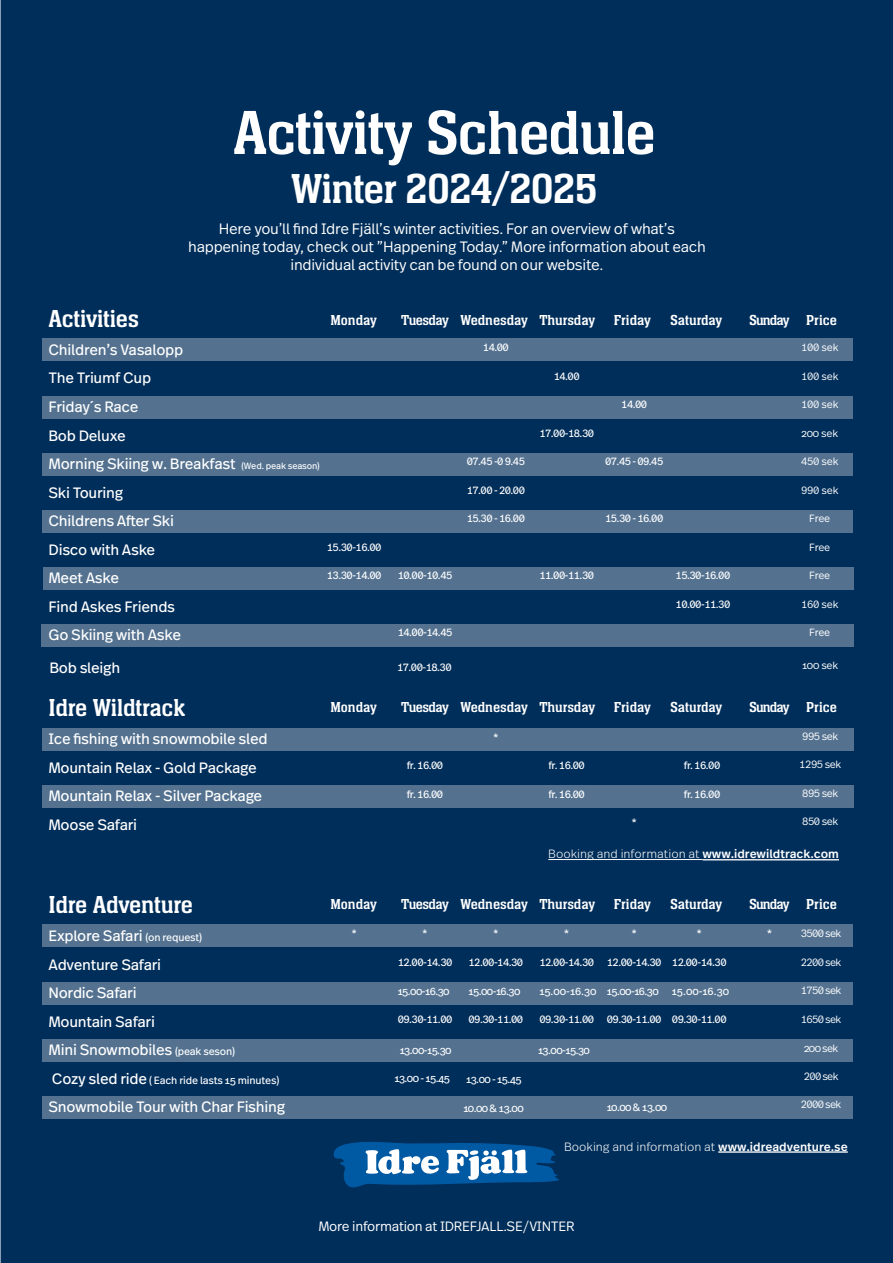
<style>
.page{position:relative;width:893px;height:1263px;background:#fff}
.page>*{position:absolute;margin:0;border:0;box-sizing:border-box;transform-origin:0 0}
.t1{font:64.5px "Neue Aachen Pro";letter-spacing:-.02em;color:#fff}
.t2{font:43.5px "Neue Aachen Pro";letter-spacing:-.02em;color:#fff}
.t3{font:25.5px "Neue Aachen Pro";letter-spacing:-.01em;color:#fff}
.t4{font:15px/28.5px "Real Text Pro";letter-spacing:-.02em;color:#fff}
.t5{font:300 15px/18px "Real Text Pro";letter-spacing:-.02em;color:#fff;text-align:center}
.t6{font:15px "Neue Aachen Pro";letter-spacing:-.01em;color:#fff}
.t7{font:15px "Neue Aachen Pro";letter-spacing:-.05em;color:#fff}
.t8{font:300 13.5px "Real Text Pro";letter-spacing:-.02em;color:#fff}
.t9{font:300 12px "Real Text Pro";color:#fff}
.t10{font:10.5px "Real Text Pro";letter-spacing:-.05em;color:#fff}
.t11{font:300 10.5px "Real Text Pro";letter-spacing:-.04em;color:#fff}
.t12{font:10.5px "Real Text Pro";letter-spacing:-.02em;color:#fff}
.s1{font-size:9px}
.s2{font-size:10.5px}
.s3{font-size:15px}
.s4{font-weight:500}
</style>
<div class="page">
<div style="left:1px;top:1px;width:892px;height:1261px;background:#002e5a"></div>
<div style="left:42px;top:338px;width:810px;height:23px;background:#547290"></div>
<div style="left:42px;top:396px;width:810px;height:23px;background:#547290"></div>
<div style="left:42px;top:453px;width:810px;height:23px;background:#547290"></div>
<div style="left:42px;top:510px;width:810px;height:23px;background:#547290"></div>
<svg style="left:334px;top:1142px;width:225px;height:46px"></svg>
<div style="left:42px;top:728px;width:811px;height:23px;background:#547290"></div>
<div style="left:42px;top:785px;width:811px;height:23px;background:#547290"></div>
<hr style="left:548px;top:859px;width:154px;height:1px;background:#fff">
<hr style="left:702px;top:859px;width:137px;height:1px;background:#fff">
<hr style="left:718px;top:1151px;width:130px;height:2px;background:#fff">
<div style="left:43px;top:567px;width:810px;height:23px;background:#547290"></div>
<div style="left:42px;top:924px;width:810px;height:23px;background:#547290"></div>
<div style="left:42px;top:982px;width:810px;height:23px;background:#547290"></div>
<div style="left:42px;top:1039px;width:810px;height:23px;background:#547290"></div>
<div style="left:42px;top:1096px;width:810px;height:23px;background:#547290"></div>
<div style="left:41px;top:624px;width:812px;height:23px;background:#547290"></div>
<h1 class="t1" style="left:233px;top:98px;width:424px">Activity Schedule</h1>
<h2 class="t2" style="left:291px;top:165px;width:308px">Winter 2024/2025</h2>
<h3 class="t5" style="left:188px;top:219px;width:519px">Here you’ll find Idre Fjäll’s winter activities. For an overview of what’s happening today, check out ”Happening Today.” More information about each individual activity can be found on our website.</h3>
<h3 class="t3" style="left:49px;top:305px;width:92px">Activities</h3>
<h3 class="t6" style="left:330px;top:312px;width:48px">Monday</h3>
<h3 class="t6" style="left:401px;top:312px;width:251px">Tuesday Wednesday Thursday Friday</h3>
<h3 class="t6" style="left:670px;top:312px;width:54px">Saturday</h3>
<h3 class="t7" style="left:749px;top:312px;width:89px">Sunday Price</h3>
<p class="t11" style="left:801px;top:340px;width:39px">100 sek</p>
<p class="t11" style="left:801px;top:369px;width:39px">100 sek</p>
<p class="t11" style="left:801px;top:397px;width:39px">100 sek</p>
<p class="t11" style="left:801px;top:426px;width:39px">200 sek</p>
<p class="t11" style="left:801px;top:454px;width:39px">450 sek</p>
<p class="t11" style="left:801px;top:483px;width:39px">990 sek</p>
<p class="t11" style="left:809px;top:511px;width:23px">Free</p>
<p class="t11" style="left:809px;top:540px;width:23px">Free</p>
<p class="t11" style="left:809px;top:568px;width:23px">Free</p>
<p class="t11" style="left:801px;top:597px;width:39px">160 sek</p>
<p class="t11" style="left:809px;top:625px;width:23px">Free</p>
<h3 class="t4" style="left:48px;top:335px;width:273px">Children’s Vasalopp<br>The Triumf Cup<br>Friday´s Race<br>Bob Deluxe<br>Morning Skiing w. Breakfast <span class="s1">(Wed. peak season)<br></span>Ski Touring<br>Childrens After Ski<br>Disco with Aske<br>Meet Aske<br>Find Askes Friends<br>Go Skiing with Aske</h3>
<p class="t10" style="left:483px;top:340px;width:27px">14.00</p>
<p class="t10" style="left:554px;top:369px;width:27px">14.00</p>
<p class="t10" style="left:621px;top:397px;width:27px">14.00</p>
<p class="t10" style="left:539px;top:426px;width:56px">17.00-18.30</p>
<p class="t10" style="left:467px;top:454px;width:60px">07.45 -0 9.45</p>
<p class="t10" style="left:467px;top:483px;width:60px">17.00 - 20.00</p>
<p class="t10" style="left:467px;top:511px;width:60px">15.30 - 16.00</p>
<p class="t10" style="left:605px;top:454px;width:60px">07.45 - 09.45</p>
<p class="t10" style="left:605px;top:511px;width:60px">15.30 - 16.00</p>
<p class="t10" style="left:327px;top:540px;width:56px">15.30-16.00</p>
<p class="t10" style="left:327px;top:568px;width:56px">13.30-14.00</p>
<p class="t10" style="left:398px;top:568px;width:56px">10.00-10.45</p>
<p class="t10" style="left:539px;top:568px;width:56px">11.00-11.30</p>
<p class="t10" style="left:676px;top:568px;width:56px">15.30-16.00</p>
<p class="t10" style="left:676px;top:597px;width:56px">10.00-11.30</p>
<p class="t10" style="left:398px;top:625px;width:56px">14.00-14.45</p>
<h3 class="t4" style="left:49px;top:653px;width:72px">Bob sleigh</h3>
<p class="t10" style="left:397px;top:660px;width:56px">17.00-18.30</p>
<p class="t11" style="left:802px;top:658px;width:38px">100 sek</p>
<h3 class="t3" style="left:49px;top:694px;width:138px">Idre Wildtrack</h3>
<h3 class="t4" style="left:49px;top:724px;width:221px">Ice fishing with snowmobile sled<br>Mountain Relax - Gold Package<br>Mountain Relax - Silver Package<br>Moose Safari</h3>
<h3 class="t3" style="left:49px;top:891px;width:146px">Idre Adventure</h3>
<h3 class="t4" style="left:49px;top:921px;width:188px">Explore Safari <span class="s2">(on request)<br></span>Adventure Safari<br>Nordic Safari<br>Mountain Safari<br>Mini Snowmobiles <span class="s2">(peak seson)</span></h3>
<p class="t12" style="left:52px;top:1073px;width:229px"><span class="s3">Cozy sled ride</span> ( Each ride lasts 15 minutes)</p>
<h3 class="t4" style="left:49px;top:1092px;width:238px">Snowmobile Tour with Char Fishing</h3>
<h3 class="t6" style="left:330px;top:699px;width:48px">Monday</h3>
<h3 class="t6" style="left:401px;top:699px;width:251px">Tuesday Wednesday Thursday Friday</h3>
<h3 class="t6" style="left:670px;top:699px;width:54px">Saturday</h3>
<h3 class="t7" style="left:749px;top:699px;width:89px">Sunday Price</h3>
<p class="t10" style="left:407px;top:758px;width:38px">fr. 16.00</p>
<p class="t10" style="left:407px;top:787px;width:38px">fr. 16.00</p>
<p class="t10" style="left:493px;top:730px;width:6px">*</p>
<p class="t10" style="left:548px;top:758px;width:38px">fr. 16.00</p>
<p class="t10" style="left:548px;top:787px;width:38px">fr. 16.00</p>
<p class="t10" style="left:632px;top:815px;width:6px">*</p>
<p class="t10" style="left:684px;top:758px;width:38px">fr. 16.00</p>
<p class="t10" style="left:684px;top:787px;width:38px">fr. 16.00</p>
<p class="t11" style="left:802px;top:729px;width:38px">995 sek</p>
<p class="t11" style="left:799px;top:757px;width:44px">1295 sek</p>
<p class="t11" style="left:802px;top:786px;width:38px">895 sek</p>
<p class="t11" style="left:802px;top:814px;width:38px">850 sek</p>
<p class="t9" style="left:548px;top:846px;width:292px">Booking and information at <span class="s4">www.idrewildtrack.com</span></p>
<h3 class="t6" style="left:330px;top:895px;width:48px">Monday</h3>
<h3 class="t6" style="left:401px;top:895px;width:251px">Tuesday Wednesday Thursday Friday</h3>
<h3 class="t6" style="left:670px;top:895px;width:54px">Saturday</h3>
<h3 class="t7" style="left:749px;top:895px;width:89px">Sunday Price</h3>
<p class="t10" style="left:352px;top:926px;width:6px">*</p>
<p class="t10" style="left:423px;top:926px;width:6px">*</p>
<p class="t10" style="left:398px;top:955px;width:56px">12.00-14.30</p>
<p class="t10" style="left:398px;top:984px;width:53px">15.00-16.30</p>
<p class="t10" style="left:398px;top:1012px;width:56px">09.30-11.00</p>
<p class="t10" style="left:493px;top:926px;width:6px">*</p>
<p class="t10" style="left:469px;top:955px;width:56px">12.00-14.30</p>
<p class="t10" style="left:468px;top:984px;width:53px">15.00-16.30</p>
<p class="t10" style="left:469px;top:1012px;width:56px">09.30-11.00</p>
<p class="t10" style="left:564px;top:926px;width:6px">*</p>
<p class="t10" style="left:539px;top:955px;width:56px">12.00-14.30</p>
<p class="t10" style="left:539px;top:984px;width:59px">15.00-16.30</p>
<p class="t10" style="left:539px;top:1012px;width:56px">09.30-11.00</p>
<p class="t10" style="left:632px;top:926px;width:6px">*</p>
<p class="t10" style="left:607px;top:955px;width:56px">12.00-14.30</p>
<p class="t10" style="left:607px;top:984px;width:53px">15.00-16.30</p>
<p class="t10" style="left:607px;top:1012px;width:56px">09.30-11.00</p>
<p class="t10" style="left:697px;top:926px;width:6px">*</p>
<p class="t10" style="left:672px;top:955px;width:56px">12.00-14.30</p>
<p class="t10" style="left:672px;top:984px;width:59px">15.00-16.30</p>
<p class="t10" style="left:672px;top:1012px;width:56px">09.30-11.00</p>
<p class="t10" style="left:400px;top:1043px;width:53px">13.00-15.30</p>
<p class="t10" style="left:538px;top:1043px;width:53px">13.00-15.30</p>
<p class="t10" style="left:395px;top:1071px;width:57px">13.00 - 15.45</p>
<p class="t10" style="left:466px;top:1072px;width:57px">13.00 - 15.45</p>
<p class="t10" style="left:463px;top:1101px;width:62px">10.00 &amp; 13.00</p>
<p class="t10" style="left:607px;top:1100px;width:62px">10.00 &amp; 13.00</p>
<p class="t10" style="left:767px;top:926px;width:6px">*</p>
<p class="t11" style="left:801px;top:926px;width:42px">3500 sek</p>
<p class="t11" style="left:801px;top:955px;width:42px">2200 sek</p>
<p class="t11" style="left:801px;top:983px;width:42px">1750 sek</p>
<p class="t11" style="left:801px;top:1012px;width:42px">1650 sek</p>
<p class="t11" style="left:804px;top:1040px;width:36px">200 sek</p>
<p class="t11" style="left:804px;top:1069px;width:36px">200 sek</p>
<p class="t11" style="left:801px;top:1097px;width:42px">2000 sek</p>
<p class="t9" style="left:564px;top:1138px;width:285px">Booking and information at <span class="s4">www.idreadventure.se</span></p>
<p class="t8" style="left:318px;top:1217px;width:258px">More information at IDREFJALL.SE/VINTER</p>
</div>
